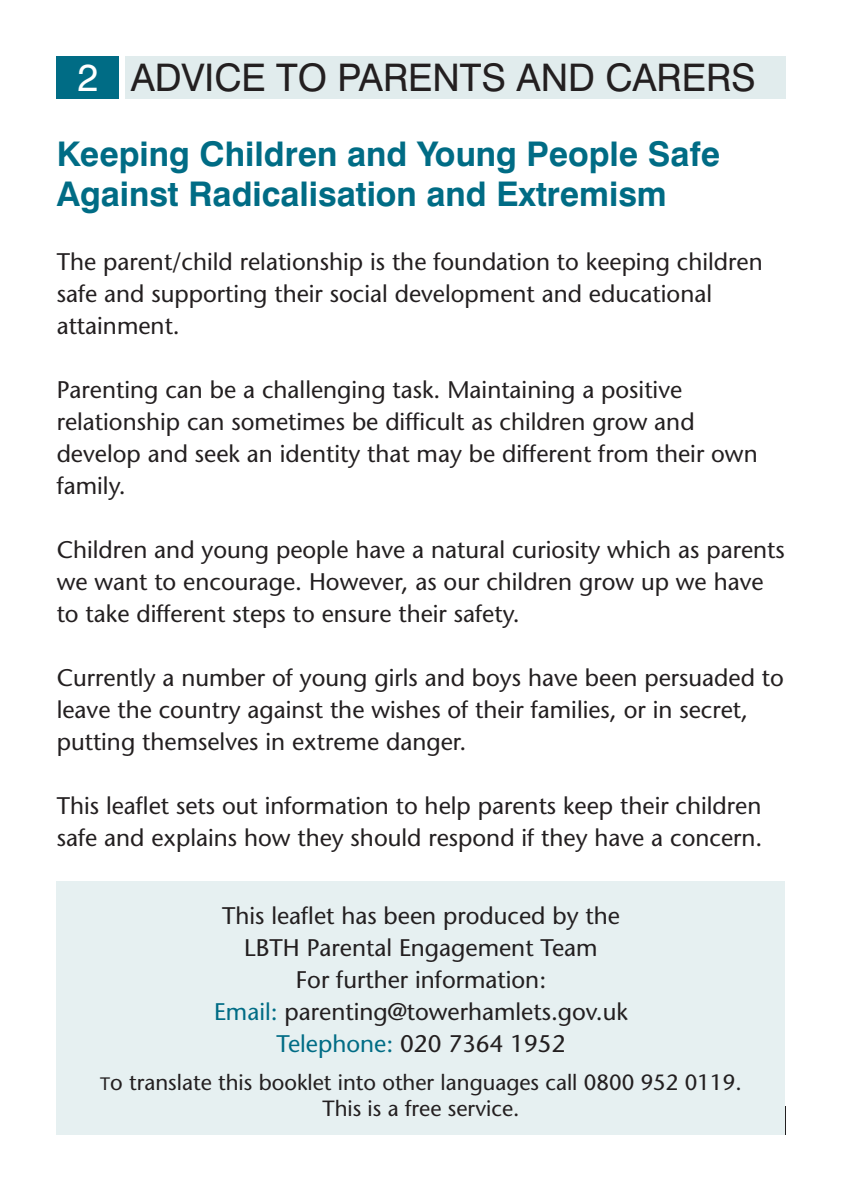
<style>
.page{position:relative;width:842px;height:1191px;background:#fff}
.page>*{position:absolute;margin:0;border:0;box-sizing:border-box;transform-origin:0 0}
.t1{font:38px "Swiss 721 BT";color:#231f20}
.t2{font:38px "Swiss 721 BT";color:#fff}
.t3{font:700 34px/40px "Swiss 721 BT";color:#006c85}
.t4{font:24px/32px "Stone Sans";color:#231f20}
.t5{font:22px/26px "Stone Sans";color:#231f20;text-align:center}
.s1{color:#006c85}
.s2{font-size:18px}
</style>
<div class="page">
<div style="left:125px;top:57px;width:660px;height:42px;background:#e1eced"></div>
<div style="left:57px;top:57px;width:62px;height:42px;background:#006c85"></div>
<div style="left:57px;top:880px;width:728px;height:254px;background:#e6f0f1"></div>
<h1 class="t2" style="left:77px;top:64px;width:22px">2</h1>
<h1 class="t1" style="left:131px;top:64px;width:627px">ADVICE TO PARENTS AND CARERS</h1>
<h2 class="t3" style="left:57px;top:138px;width:665px">Keeping Children and Young People Safe<br>Against Radicalisation and Extremism</h2>
<p class="t4" style="left:57px;top:248px;width:707px">The parent/child relationship is the foundation to keeping children safe and supporting their social development and educational attainment.</p>
<p class="t4" style="left:57px;top:376px;width:702px">Parenting can be a challenging task. Maintaining a positive relationship can sometimes be difficult as children grow and develop and seek an identity that may be different from their own family.</p>
<p class="t4" style="left:57px;top:536px;width:730px">Children and young people have a natural curiosity which as parents we want to encourage. However, as our children grow up we have to take different steps to ensure their safety.</p>
<p class="t4" style="left:57px;top:664px;width:729px">Currently a number of young girls and boys have been persuaded to leave the country against the wishes of their families, or in secret, putting themselves in extreme danger.</p>
<p class="t4" style="left:57px;top:792px;width:707px">This leaflet sets out information to help parents keep their children safe and explains how they should respond if they have a concern.</p>
<p class="t4" style="left:214px;top:901px;width:415px;text-align:center">This leaflet has been produced by the<br>LBTH Parental Engagement Team<br>For further information:<br><span class="s1">Email:</span> parenting@towerhamlets.gov.uk<br><span class="s1">Telephone:</span> 020 7364 1952</p>
<p class="t5" style="left:100px;top:1071px;width:643px"><span class="s2">T</span>o translate this booklet into other languages call 0800 952 0119.<br>This is a free service.</p>
</div>
